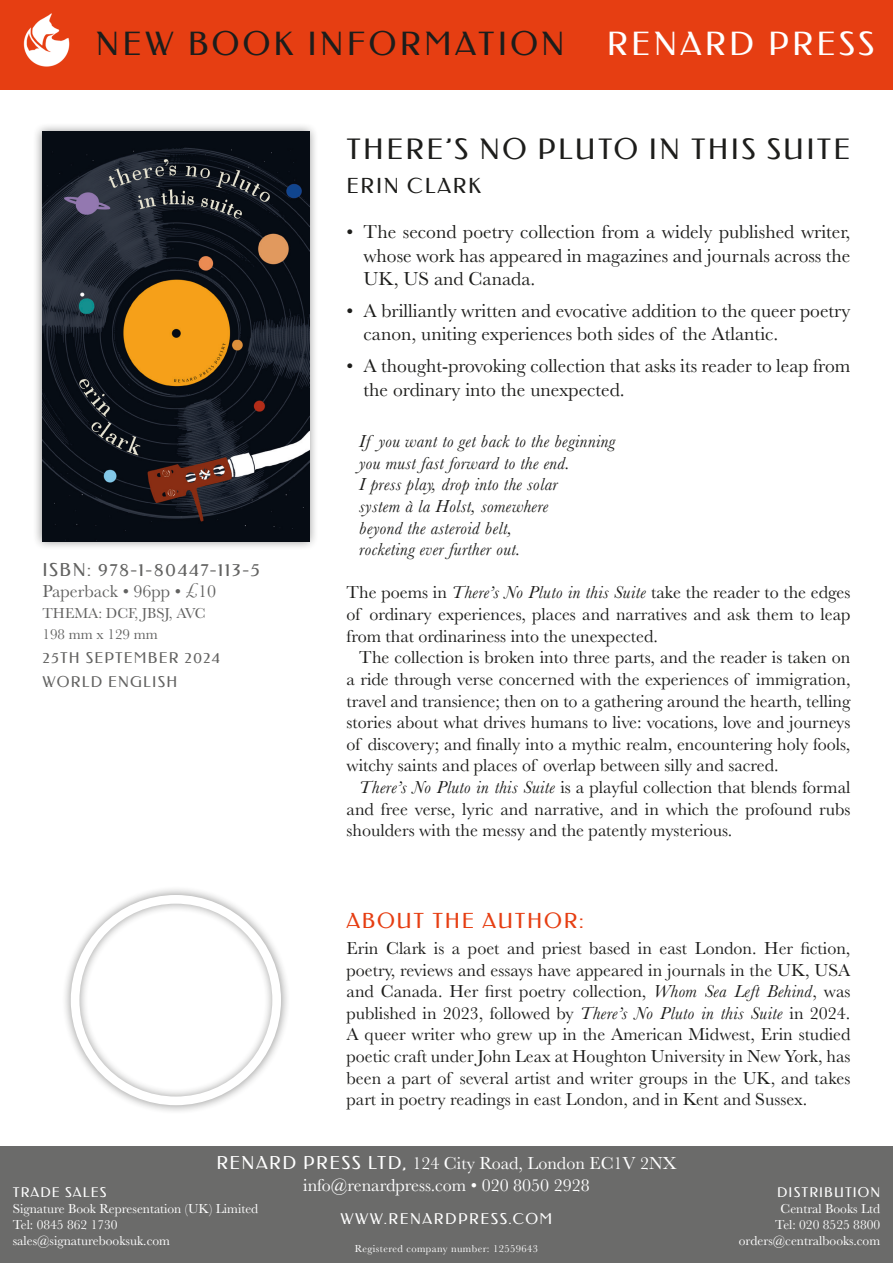
<style>
.page{position:relative;width:893px;height:1263px;background:#fff}
.page>*{position:absolute;margin:0;border:0;box-sizing:border-box;transform-origin:0 0}
.subsub_head{font:32.4px "Federo";letter-spacing:.1em;color:#1d1d1b}
.subsub_head-2{font:32.4px "Federo";letter-spacing:.1em;color:#fff}
.t1{font:28.5px "Federo";letter-spacing:.08em;color:#1d1d1b}
.AUTHOR{font:21px "Federo";letter-spacing:.08em;color:#e63e12}
.AUTHOR-2{font:21px "Federo";letter-spacing:.08em;color:#1d1d1b}
.BULLETS{font:19.5px/23.4px "Baskerville";color:#1d1d1b}
.BODY{font:18px/21.6px "Baskerville";color:#1d1d1b;text-align:justify}
.BODY-NOIND{font:18px/21.6px "Baskerville";color:#1d1d1b;text-align:justify}
.BODY-2{font:italic 18px "Baskerville";letter-spacing:.02em;color:#1d1d1b}
.t2{font:18px "Baskerville";color:#fff}
.t3{font:18px "Federo";letter-spacing:.08em;color:#626261}
.t4{font:18px "Baskerville";color:#626261}
.t5{font:15px "Baskerville";color:#626261}
.t6{font:15px "Federo";letter-spacing:.08em;color:#626261}
.t7{font:15px "Federo";letter-spacing:.1em;color:#fff}
.t8{font:13.5px "Baskerville";color:#fff}
.t9{font:13.5px "Federo";letter-spacing:.08em;color:#fff}
.t10{font:10.5px "Baskerville";letter-spacing:.04em;color:#fff}
.s1{font-style:italic}
.s2{font-family:"Federo"}
</style>
<div class="page">
<div style="left:0;top:0;width:893px;height:89px;background:#e63e12"></div>
<div style="left:0;top:1146px;width:893px;height:117px;background:#6b6b6a"></div>
<img style="left:23px;top:13px;width:47px;height:54px">
<div style="left:33px;top:122px;width:286px;height:429px;background:#1d1d1b;opacity:.5"></div>
<img style="left:43px;top:132px;width:266px;height:409px">
<div style="left:61px;top:886px;width:229px;height:229px;background:#1d1d1b;opacity:.5"></div>
<div style="left:71px;top:895px;width:210px;height:210px;border:9px solid #fff;border-radius:50%"></div>
<p class="subsub_head" style="left:96px;top:25px;width:470px">NEW BOOK INFORMATION</p>
<p class="subsub_head-2" style="left:607px;top:25px;width:269px">RENARD PRESS</p>
<p class="t3" style="left:43px;top:559px;width:219px">ISBN: 978-1-80447-113-5</p>
<p class="t4" style="left:43px;top:580px;width:175px">Paperback • 96pp • <sup>£</sup>10</p>
<p class="t5" style="left:43px;top:604px;width:165px">THEMA: DCF, JBSJ, AVC</p>
<p class="t5" style="left:43px;top:625px;width:117px">198 mm x 129 mm</p>
<p class="t6" style="left:43px;top:649px;width:179px">25TH SEPTEMBER 2024</p>
<p class="t6" style="left:43px;top:673px;width:136px">WORLD ENGLISH</p>
<p class="t1" style="left:347px;top:133px;width:505px">THERE’S NO PLUTO IN THIS SUITE</p>
<p class="AUTHOR-2" style="left:347px;top:174px;width:136px">ERIN CLARK</p>
<p class="BULLETS" style="left:364px;top:220px;width:488px;text-align:justify;text-indent:-17px">• The second poetry collection from a widely published writer, whose work has appeared in magazines and journals across the UK, US and Canada.</p>
<p class="BULLETS" style="left:364px;top:299px;width:488px;text-indent:-17px">• A brilliantly written and evocative addition to the queer poetry canon, uniting experiences both sides of the Atlantic.</p>
<p class="BULLETS" style="left:364px;top:354px;width:488px;text-indent:-17px">• A thought-provoking collection that asks its reader to leap from the ordinary into the unexpected.</p>
<p class="BODY-2" style="left:359px;top:429px;width:257px">If you want to get back to the beginning</p>
<p class="BODY-2" style="left:359px;top:451px;width:212px">you must fast forward to the end.</p>
<p class="BODY-2" style="left:359px;top:473px;width:200px">I press play, drop into the solar</p>
<p class="BODY-2" style="left:359px;top:494px;width:190px">system à la Holst, somewhere</p>
<p class="BODY-2" style="left:359px;top:516px;width:154px">beyond the asteroid belt,</p>
<p class="BODY-2" style="left:359px;top:537px;width:163px">rocketing ever further out.</p>
<p class="BODY" style="left:347px;top:582px;width:505px">The poems in <span class="s1">There’s No Pluto in this Suite</span> take the reader to the edges of ordinary experiences, places and narratives and ask them to leap from that ordinariness into the unexpected.</p>
<p class="BODY" style="left:347px;top:647px;width:505px;text-indent:13px">The collection is broken into three parts, and the reader is taken on a ride through verse concerned with the experiences of immigration, travel and transience; then on to a gathering around the hearth, telling stories about what drives humans to live: vocations, love and journeys of discovery; and finally into a mythic realm, encountering holy fools, witchy saints and places of overlap between silly and sacred.</p>
<p class="BODY" style="left:347px;top:776px;width:505px;text-indent:13px"><span class="s1">There’s No Pluto in this Suite</span> is a playful collection that blends formal and free verse, lyric and narrative, and in which the profound rubs shoulders with the messy and the patently mysterious.</p>
<p class="AUTHOR" style="left:347px;top:909px;width:239px">ABOUT THE AUTHOR:</p>
<p class="BODY-NOIND" style="left:347px;top:938px;width:505px">Erin Clark is a poet and priest based in east London. Her fiction, poetry, reviews and essays have appeared in journals in the UK, USA and Canada. Her first poetry collection, <span class="s1">Whom Sea Left Behind</span>, was published in 2023, followed by <span class="s1">There’s No Pluto in this Suite</span> in 2024.<br>A queer writer who grew up in the American Midwest, Erin studied poetic craft under John Leax at Houghton University in New York, has been a part of several artist and writer groups in the UK, and takes part in poetry readings in east London, and in Kent and Sussex.</p>
<p class="t2" style="left:216px;top:1152px;width:462px"><span class="s2">RENARD PRESS LTD,</span> 124 City Road, London EC1V 2NX</p>
<p class="t2" style="left:303px;top:1173px;width:288px">info@renardpress.com • 020 8050 2928</p>
<p class="t7" style="left:341px;top:1210px;width:213px">WWW.RENARDPRESS.COM</p>
<p class="t10" style="left:355px;top:1242px;width:185px">Registered company number: 12559643</p>
<p class="t9" style="left:13px;top:1184px;width:95px">TRADE SALES</p>
<p class="t9" style="left:777px;top:1184px;width:105px">DISTRIBUTION</p>
<p class="t8" style="left:13px;top:1200px;width:247px">Signature Book Representation (UK) Limited</p>
<p class="t8" style="left:781px;top:1200px;width:101px">Central Books Ltd</p>
<p class="t8" style="left:13px;top:1216px;width:106px">Tel: 0845 862 1730</p>
<p class="t8" style="left:775px;top:1216px;width:106px">Tel: 020 8525 8800</p>
<p class="t8" style="left:13px;top:1232px;width:159px">sales@signaturebooksuk.com</p>
<p class="t8" style="left:739px;top:1232px;width:143px">orders@centralbooks.com</p>
</div>
